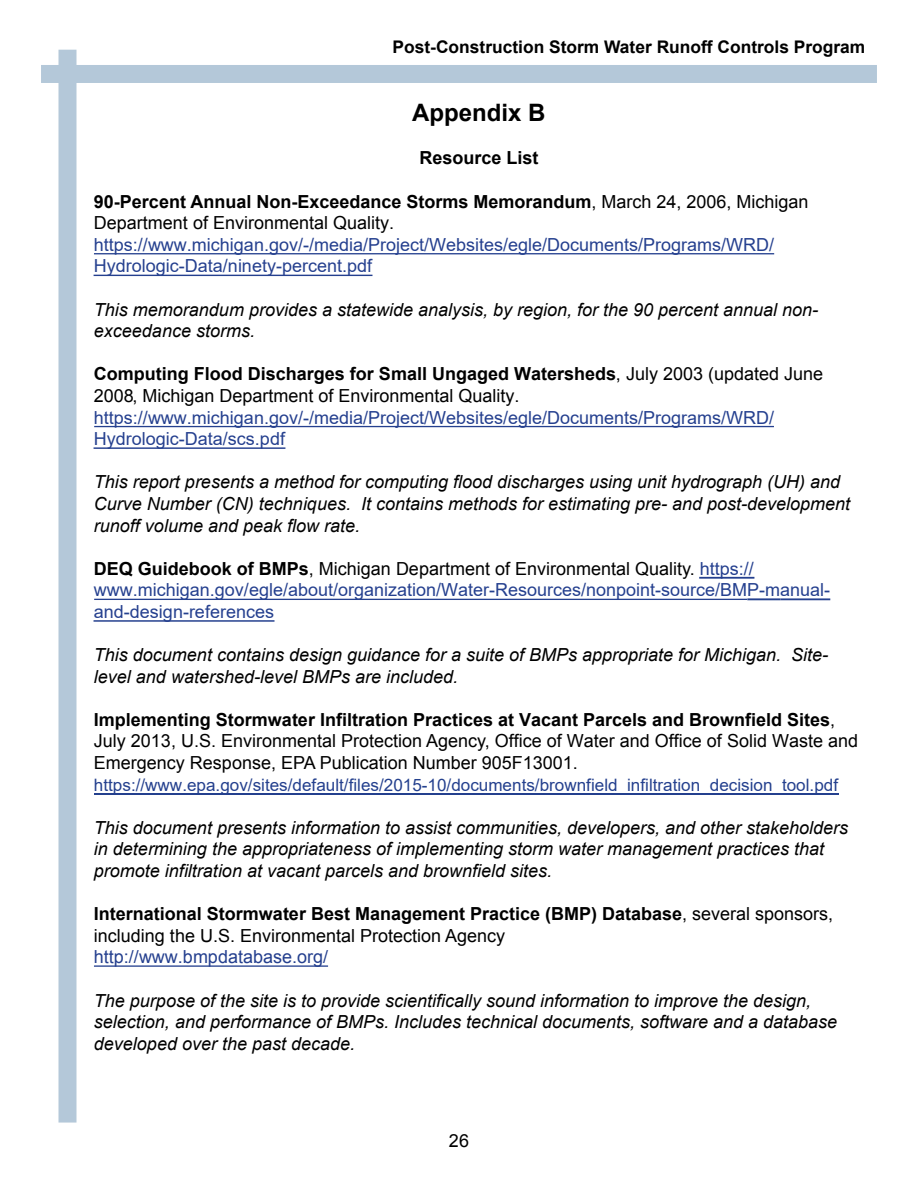
<style>
.page{position:relative;width:918px;height:1188px;background:#fff}
.page>*{position:absolute;margin:0;border:0;box-sizing:border-box;transform-origin:0 0}
.t1{font:700 24px "Arial";color:#000}
.t2{font:italic 18px/21.6px "Arial";color:#000}
.t3{font:18px/21.6px "Arial";color:#000}
.t4{font:18px/21.6px "Arial";color:#25408f}
.t5{font:700 18px "Arial";color:#000}
.t6{font:700 17.4px "Arial";color:#000}
.t7{font:17.1px "Arial";color:#24408e}
.s1{font-weight:700}
.s2{font-weight:700;color:#000}
.s3{color:#000}
.s4{color:#24408e}
</style>
<div class="page">
<hr style="left:94px;top:965px;width:234px;height:2px;background:#25408f">
<hr style="left:94px;top:793px;width:744px;height:1px;background:#24408e">
<hr style="left:94px;top:621px;width:181px;height:1px;background:#25408f">
<hr style="left:94px;top:599px;width:653px;height:1px;background:#25408f">
<hr style="left:747px;top:599px;width:33px;height:1px;background:#24408e">
<hr style="left:780px;top:599px;width:50px;height:1px;background:#25408f">
<hr style="left:699px;top:578px;width:55px;height:1px;background:#25408f">
<hr style="left:94px;top:448px;width:191px;height:1px;background:#25408f">
<hr style="left:94px;top:426px;width:680px;height:1px;background:#25408f">
<hr style="left:94px;top:275px;width:278px;height:1px;background:#25408f">
<hr style="left:94px;top:253px;width:680px;height:1px;background:#25408f">
<div style="left:41px;top:65px;width:836px;height:18px;background:#b4c8d9"></div>
<div style="left:58px;top:50px;width:18px;height:1073px;background:#b4c8d9"></div>
<p class="t6" style="left:393px;top:35px;width:474px">Post-Construction Storm Water Runoff Controls Program</p>
<h1 class="t1" style="left:412px;top:97px;width:135px">Appendix B</h1>
<p class="t5" style="left:419px;top:146px;width:121px">Resource List</p>
<p class="t3" style="left:94px;top:191px;width:716px"><span class="s1">90-Percent Annual Non-Exceedance Storms Memorandum</span>, March 24, 2006, Michigan<br>Department of Environmental Quality.</p>
<p class="t4" style="left:94px;top:234px;width:682px">https://www.michigan.gov/-/media/Project/Websites/egle/Documents/Programs/WRD/<br>Hydrologic-Data/ninety-percent.pdf</p>
<p class="t2" style="left:94px;top:299px;width:726px">This memorandum provides a statewide analysis, by region, for the 90 percent annual non&shy;exceedance storms.</p>
<p class="t3" style="left:94px;top:363px;width:731px"><span class="s1">Computing Flood Discharges for Small Ungaged Watersheds</span>, July 2003 (updated June<br>2008, Michigan Department of Environmental Quality.</p>
<p class="t4" style="left:94px;top:406px;width:682px">https://www.michigan.gov/-/media/Project/Websites/egle/Documents/Programs/WRD/<br>Hydrologic-Data/scs.pdf</p>
<p class="t2" style="left:94px;top:471px;width:758px">This report presents a method for computing flood discharges using unit hydrograph (UH) and<br>Curve Number (CN) techniques. It contains methods for estimating pre- and post-development runoff volume and peak flow rate.</p>
<p class="t4" style="left:94px;top:558px;width:738px"><span class="s2">DEQ Guidebook of BMPs</span><span class="s3">, Michigan Department of Environmental Quality.</span> https:// www.michigan.gov/egle/about/organization/Water-Resources/nonpoint-source/BM<span class="s4">P-m</span>anual&shy;and-design-references</p>
<p class="t2" style="left:94px;top:644px;width:736px">This document contains design guidance for a suite of BMPs appropriate for Michigan. Site&shy;level and watershed-level BMPs are included.</p>
<p class="t3" style="left:94px;top:709px;width:766px"><span class="s1">Implementing Stormwater Infiltration Practices at Vacant Parcels and Brownfield Sites</span>,<br>July 2013, U.S. Environmental Protection Agency, Office of Water and Office of Solid Waste and<br>Emergency Response, EPA Publication Number 905F13001.</p>
<p class="t7" style="left:94px;top:773px;width:746px">https://www.epa.gov/sites/default/files/2015-10/documents/brownfield_infiltration_decision_tool.pdf</p>
<p class="t2" style="left:94px;top:817px;width:756px">This document presents information to assist communities, developers, and other stakeholders in determining the appropriateness of implementing storm water management practices that promote infiltration at vacant parcels and brownfield sites.</p>
<p class="t3" style="left:94px;top:903px;width:741px"><span class="s1">International Stormwater Best Management Practice (BMP) Database</span>, several sponsors, including the U.S. Environmental Protection Agency</p>
<p class="t4" style="left:94px;top:947px;width:236px">http://www.bmpdatabase.org/</p>
<p class="t2" style="left:94px;top:990px;width:745px">The purpose of the site is to provide scientifically sound information to improve the design, selection, and performance of BMPs. Includes technical documents, software and a database developed over the past decade.</p>
<p class="t3" style="left:449px;top:1130px;width:22px">26</p>
</div>
